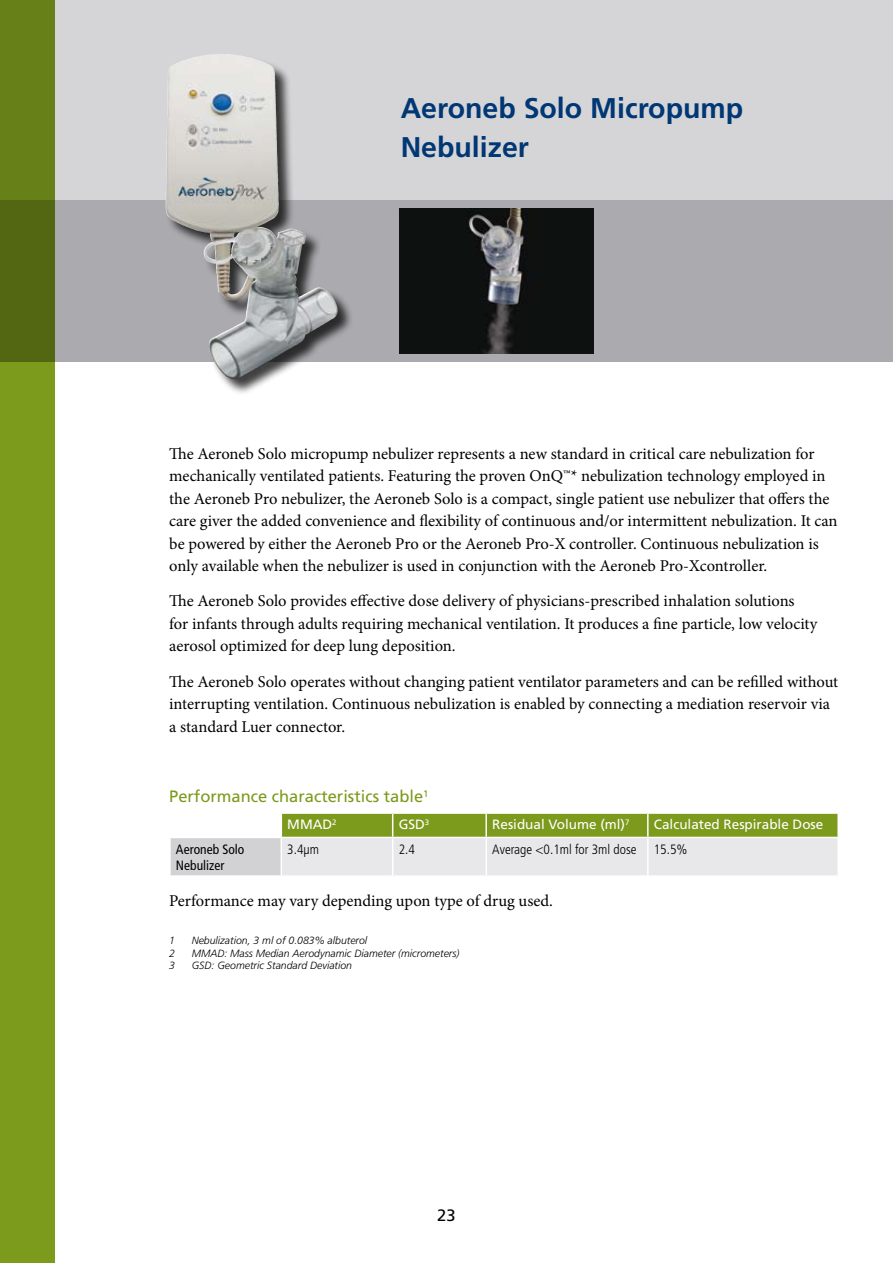
<style>
.page{position:relative;width:893px;height:1263px;background:#fff}
.page>*{position:absolute;margin:0;border:0;box-sizing:border-box;transform-origin:0 0}
.t1{font:700 28.5px/39px "Frutiger LT Std";color:#003774}
.t2{font:16.5px/22.5px "Minion Pro";color:#000}
.t3{font:16.5px "Frutiger LT Std";color:#7c9a1c}
.t4{font:16.5px "Frutiger LT Std";color:#000}
.t5{font:13.5px "Frutiger LT Std";color:#fff}
.t6{font:300 condensed 13.5px "Frutiger LT Std";color:#000}
.t7{font:condensed 13.5px/16.5px "Frutiger LT Std";color:#000}
.t8{font:italic 300 10.5px "Frutiger LT Std";color:#000}
</style>
<div class="page">
<div style="left:0;top:0;width:54px;height:1263px;background:#7c9a1c"></div>
<svg style="left:0;top:0;width:893px;height:200px;background:#cccec8"></svg>
<div style="left:170px;top:837px;width:111px;height:39px;background:#d2d2d4"></div>
<svg style="left:281px;top:813px;width:556px;height:62px;background:#bfca9b"></svg>
<hr style="left:486px;top:812px;width:162px;height:2px;background:#fff">
<hr style="left:485px;top:814px;width:2px;height:23px;background:#fff">
<hr style="left:648px;top:812px;width:191px;height:2px;background:#fff">
<hr style="left:647px;top:814px;width:2px;height:23px;background:#fff">
<hr style="left:169px;top:837px;width:112px;height:1px;background:#fff">
<hr style="left:169px;top:838px;width:2px;height:37px;background:#fff">
<hr style="left:281px;top:837px;width:112px;height:1px;background:#fff">
<hr style="left:281px;top:838px;width:1px;height:37px;background:#fff">
<hr style="left:393px;top:837px;width:93px;height:1px;background:#fff">
<hr style="left:392px;top:838px;width:1px;height:37px;background:#fff">
<hr style="left:486px;top:837px;width:162px;height:1px;background:#fff">
<hr style="left:485px;top:838px;width:2px;height:37px;background:#fff">
<hr style="left:648px;top:837px;width:191px;height:1px;background:#fff">
<hr style="left:647px;top:838px;width:2px;height:37px;background:#fff">
<hr style="left:169px;top:875px;width:112px;height:2px;background:#fff">
<svg style="left:0;top:200px;width:893px;height:161px;background:#a0a39d"></svg>
<img style="left:423px;top:208px;width:171px;height:146px">
<div style="left:166px;top:54px;width:257px;height:372px;background:#000;opacity:.75"></div>
<img style="left:165px;top:54px;width:85px;height:326px">
<h1 class="t1" style="left:401px;top:89px;width:344px">Aeroneb Solo Micropump<br>Nebulizer</h1>
<p class="t2" style="left:169px;top:442px;width:670px">The Aeroneb Solo micropump nebulizer represents a new standard in critical care nebulization for mechanically ventilated patients. Featuring the proven OnQ™* nebulization technology employed in the Aeroneb Pro nebulizer, the Aeroneb Solo is a compact, single patient use nebulizer that offers the care giver the added convenience and flexibility of continuous and/or intermittent nebulization. It can be powered by either the Aeroneb Pro or the Aeroneb Pro-X controller. Continuous nebulization is only available when the nebulizer is used in conjunction with the Aeroneb Pro-Xcontroller.</p>
<p class="t2" style="left:169px;top:590px;width:650px">The Aeroneb Solo provides effective dose delivery of physicians-prescribed inhalation solutions for infants through adults requiring mechanical ventilation. It produces a fine particle, low velocity aerosol optimized for deep lung deposition.</p>
<p class="t2" style="left:169px;top:670px;width:671px">The Aeroneb Solo operates without changing patient ventilator parameters and can be refilled without interrupting ventilation. Continuous nebulization is enabled by connecting a mediation reservoir via a standard Luer connector.</p>
<p class="t3" style="left:169px;top:787px;width:261px">Performance characteristics table<sup>1</sup></p>
<p class="t5" style="left:287px;top:816px;width:51px">MMAD<sup>2</sup></p>
<p class="t5" style="left:399px;top:816px;width:32px">GSD<sup>3</sup></p>
<p class="t5" style="left:492px;top:816px;width:139px">Residual Volume (ml)<sup>7</sup></p>
<p class="t5" style="left:654px;top:816px;width:171px">Calculated Respirable Dose</p>
<p class="t7" style="left:176px;top:841px;width:70px">Aeroneb Solo<br>Nebulizer</p>
<p class="t6" style="left:287px;top:841px;width:33px">3.4μm</p>
<p class="t6" style="left:399px;top:841px;width:18px">2.4</p>
<p class="t6" style="left:492px;top:841px;width:146px">Average &lt;0.1ml for 3ml dose</p>
<p class="t6" style="left:654px;top:841px;width:35px">15.5%</p>
<p class="t2" style="left:169px;top:890px;width:385px">Performance may vary depending upon type of drug used.</p>
<p class="t8" style="left:169px;top:934px;width:7px">1</p>
<p class="t8" style="left:192px;top:934px;width:177px">Nebulization, 3 ml of 0.083% albuterol</p>
<p class="t8" style="left:169px;top:947px;width:7px">2</p>
<p class="t8" style="left:192px;top:947px;width:269px">MMAD: Mass Median Aerodynamic Diameter (micrometers)</p>
<p class="t8" style="left:169px;top:960px;width:7px">3</p>
<p class="t8" style="left:192px;top:960px;width:162px">GSD: Geometric Standard Deviation</p>
<p class="t4" style="left:437px;top:1206px;width:20px">23</p>
</div>
